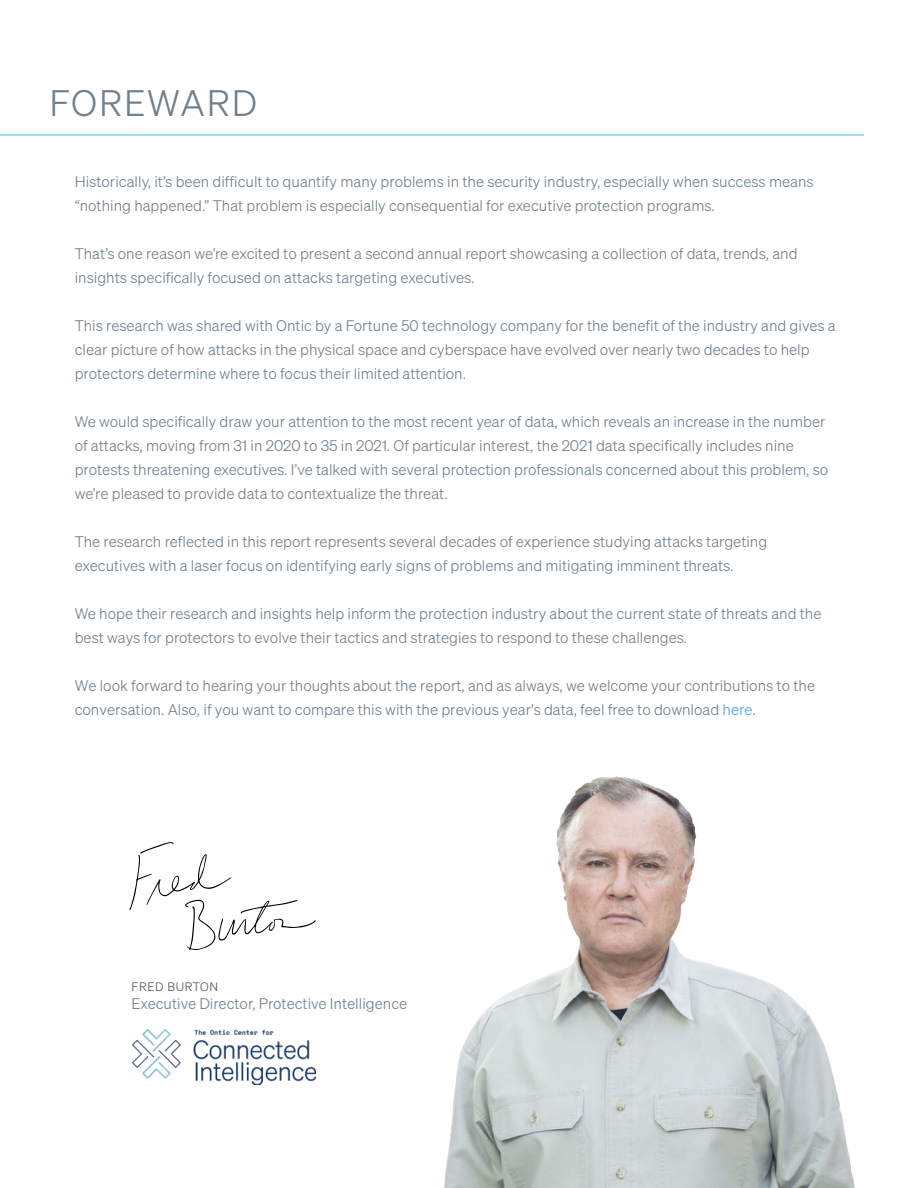
<style>
.page{position:relative;width:918px;height:1188px;background:#fff}
.page>*{position:absolute;margin:0;border:0;box-sizing:border-box;transform-origin:0 0}
.t1{font:36px "Sohne Leicht";letter-spacing:.05em;color:#70808d}
.t2{font:15px/24px "Sohne Leicht";color:#70808d}
.t3{font:12px "Sohne Leicht";letter-spacing:.05em;color:#4a565c}
.s1{color:#47a3ff}
</style>
<div class="page">
<svg style="left:129px;top:842px;width:187px;height:108px"></svg>
<img style="left:444px;top:776px;width:411px;height:412px">
<img style="left:133px;top:1029px;width:182px;height:55px">
<hr style="left:0;top:134px;width:864px;height:2px;background:#88ccf3">
<h1 class="t1" style="left:50px;top:88px;width:209px">FOREWARD</h1>
<p class="t2" style="left:75px;top:170px;width:741px">Historically, it’s been difficult to quantify many problems in the security industry, especially when success means “nothing happened.” That problem is especially consequential for executive protection programs.</p>
<p class="t2" style="left:75px;top:242px;width:724px">That’s one reason we’re excited to present a second annual report showcasing a collection of data, trends, and insights specifically focused on attacks targeting executives.</p>
<p class="t2" style="left:75px;top:314px;width:762px">This research was shared with Ontic by a Fortune 50 technology company for the benefit of the industry and gives a clear picture of how attacks in the physical space and cyberspace have evolved over nearly two decades to help protectors determine where to focus their limited attention.</p>
<p class="t2" style="left:75px;top:410px;width:755px">We would specifically draw your attention to the most recent year of data, which reveals an increase in the number of attacks, moving from 31 in 2020 to 35 in 2021. Of particular interest, the 2021 data specifically includes nine protests threatening executives. I’ve talked with several protection professionals concerned about this problem, so we’re pleased to provide data to contextualize the threat.</p>
<p class="t2" style="left:75px;top:530px;width:694px">The research reflected in this report represents several decades of experience studying attacks targeting executives with a laser focus on identifying early signs of problems and mitigating imminent threats.</p>
<p class="t2" style="left:75px;top:602px;width:748px">We hope their research and insights help inform the protection industry about the current state of threats and the best ways for protectors to evolve their tactics and strategies to respond to these challenges.</p>
<p class="t2" style="left:75px;top:674px;width:742px">We look forward to hearing your thoughts about the report, and as always, we welcome your contributions to the conversation. Also, if you want to compare this with the previous year's data, feel free to download <span class="s1">here</span>.</p>
<p class="t3" style="left:132px;top:982px;width:88px">FRED BURTON</p>
<p class="t2" style="left:132px;top:993px;width:277px">Executive Director, Protective Intelligence</p>
</div>
